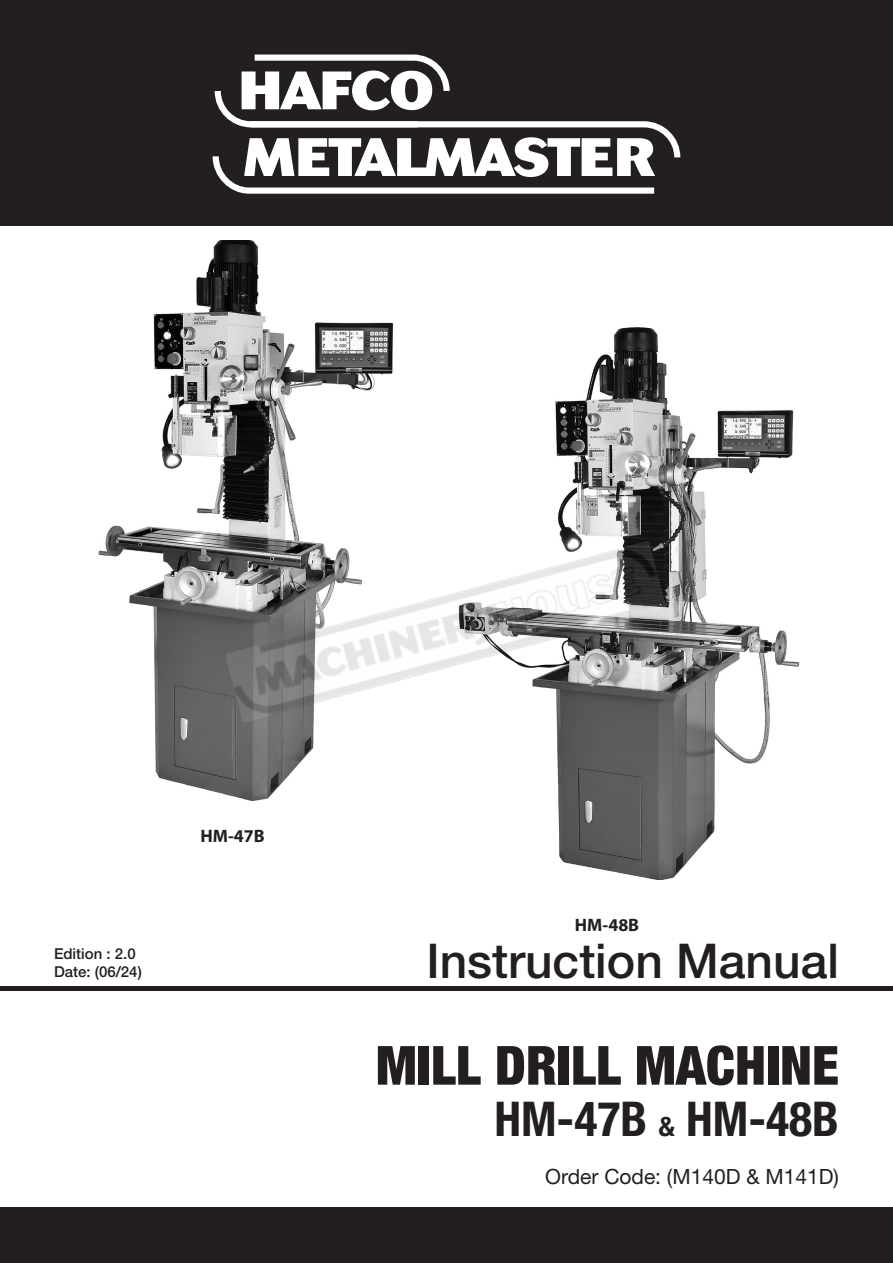
<style>
.page{position:relative;width:893px;height:1263px;background:#fff}
.page>*{position:absolute;margin:0;border:0;box-sizing:border-box;transform-origin:0 0}
.t1{font:900 condensed 54px "Helvetica Neue LT Std";color:#231f20}
.t2{font:500 48px "Helvetica Neue LT Std";color:#231f20}
.t3{font:700 condensed 48px "Helvetica Neue LT Std";color:#231f20}
.t4{font:21px "Helvetica Neue LT Std";color:#231f20}
.t5{font:700 18px "Myriad Pro";color:#231f20}
.t6{font:500 15px/18px "Helvetica Neue LT Std";color:#231f20}
.s1{font-size:27px}
</style>
<div class="page">
<img style="left:555px;top:328px;width:245px;height:551px">
<img style="left:98px;top:240px;width:296px;height:560px">
<div style="left:0;top:0;width:893px;height:225px;background:#231f20"></div>
<svg style="left:213px;top:55px;width:467px;height:139px"></svg>
<div style="left:0;top:986px;width:893px;height:5px;background:#231f20"></div>
<div style="left:0;top:1208px;width:893px;height:55px;background:#231f20"></div>
<img style="left:226px;top:541px;width:441px;height:180px">
<p class="t6" style="left:54px;top:944px;width:89px">Edition : 2.0<br>Date: (06/24)</p>
<p class="t5" style="left:200px;top:825px;width:66px">HM-47B</p>
<p class="t5" style="left:575px;top:913px;width:66px">HM-48B</p>
<h2 class="t2" style="left:426px;top:933px;width:414px">Instruction Manual</h2>
<h1 class="t1" style="left:376px;top:1032px;width:465px">MILL DRILL MACHINE</h1>
<h2 class="t3" style="left:494px;top:1089px;width:346px">HM-47B <span class="s1">&amp;</span> HM-48B</h2>
<h3 class="t4" style="left:545px;top:1164px;width:295px">Order Code: (M140D &amp; M141D)</h3>
</div>
